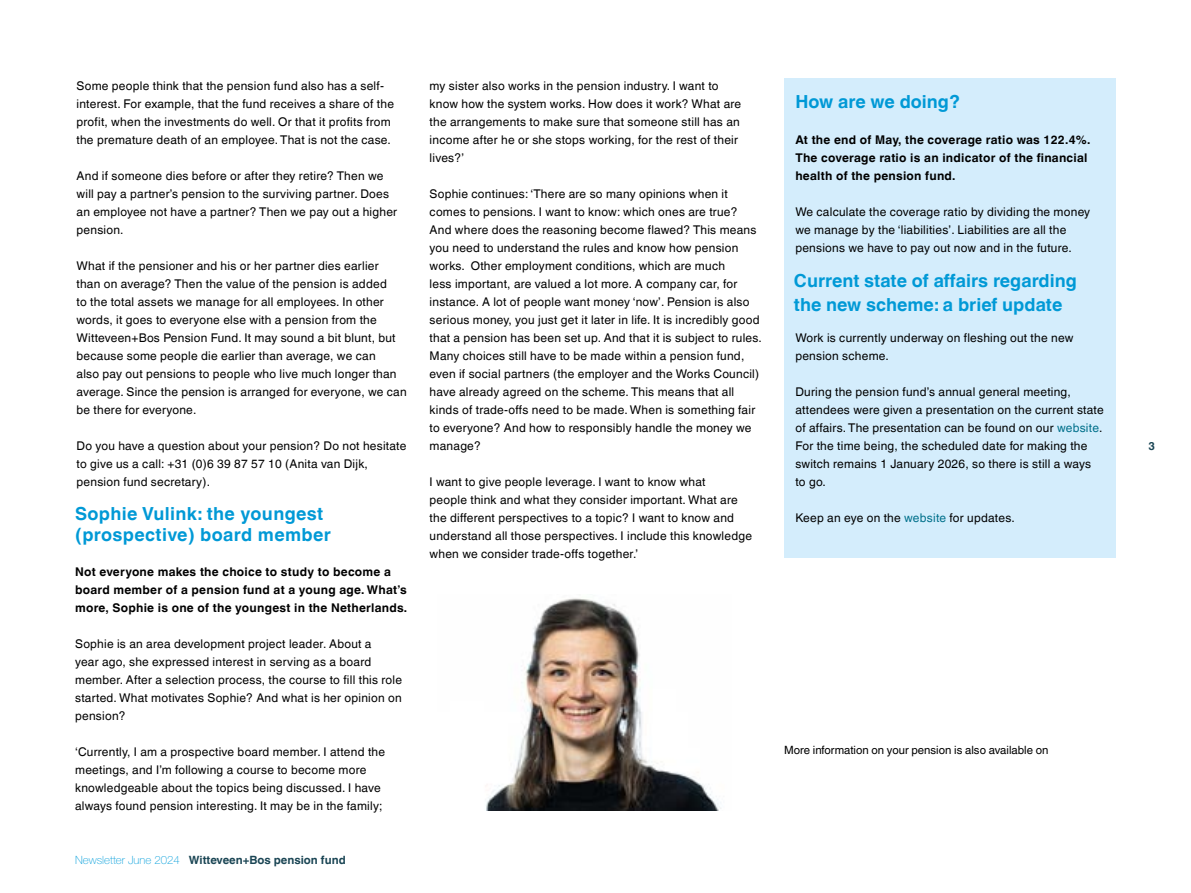
<style>
.page{position:relative;width:1191px;height:893px;background:#fff}
.page>*{position:absolute;margin:0;border:0;box-sizing:border-box;transform-origin:0 0}
.t1{font:700 18px/24px "Helvetica World";color:#0099d6}
.t2{font:700 18px/21px "Helvetica World";letter-spacing:.02em;color:#0099d6}
.t3{font:12px/18px "Helvetica World";letter-spacing:.02em;color:#000}
.t4{font:700 12px/18px "Helvetica World";letter-spacing:.02em;color:#000}
.t5{font:11.4px "Helvetica World";color:#000}
.t6{font:700 11.4px "Helvetica World";color:#1a4554}
.s1{font-family:"Helvetica Neue LTGEO 35";font-weight:100;color:#039edb}
.s2{color:#00708b}
</style>
<div class="page">
<div style="left:784px;top:79px;width:331px;height:479px;background:#d4edfc"></div>
<img style="left:486px;top:598px;width:235px;height:212px">
<p class="t3" style="left:77px;top:77px;width:319px">Some people think that the pension fund also has a self&shy;interest. For example, that the fund receives a share of the profit, when the investments do well. Or that it profits from the premature death of an employee. That is not the case.</p>
<p class="t3" style="left:77px;top:167px;width:322px">And if someone dies before or after they retire? Then we will pay a partner’s pension to the surviving partner. Does an employee not have a partner? Then we pay out a higher pension.</p>
<p class="t3" style="left:77px;top:257px;width:332px">What if the pensioner and his or her partner dies earlier<br>than on average? Then the value of the pension is added<br>to the total assets we manage for all employees. In other words, it goes to everyone else with a pension from the Witteveen+Bos Pension Fund. It may sound a bit blunt, but because some people die earlier than average, we can<br>also pay out pensions to people who live much longer than average. Since the pension is arranged for everyone, we can be there for everyone.</p>
<p class="t3" style="left:77px;top:437px;width:331px">Do you have a question about your pension? Do not hesitate to give us a call: +31 (0)6 39 87 57 10 (Anita van Dijk, pension fund secretary).</p>
<h1 class="t2" style="left:75px;top:503px;width:257px">Sophie Vulink: the youngest (prospective) board member</h1>
<p class="t4" style="left:75px;top:563px;width:333px">Not everyone makes the choice to study to become a board member of a pension fund at a young age. What’s more, Sophie is one of the youngest in the Netherlands.</p>
<p class="t3" style="left:75px;top:635px;width:328px">Sophie is an area development project leader. About a<br>year ago, she expressed interest in serving as a board member. After a selection process, the course to fill this role started. What motivates Sophie? And what is her opinion on pension?</p>
<p class="t3" style="left:75px;top:743px;width:311px">‘Currently, I am a prospective board member. I attend the meetings, and I’m following a course to become more knowledgeable about the topics being discussed. I have always found pension interesting. It may be in the family;</p>
<p class="t6" style="left:75px;top:853px;width:272px"><span class="s1">Newsletter June 2024</span> Witteveen+Bos pension fund</p>
<p class="t3" style="left:429px;top:77px;width:313px">my sister also works in the pension industry. I want to know how the system works. How does it work? What are the arrangements to make sure that someone still has an income after he or she stops working, for the rest of their lives?’</p>
<p class="t3" style="left:429px;top:185px;width:334px">Sophie continues: ‘There are so many opinions when it comes to pensions. I want to know: which ones are true?<br>And where does the reasoning become flawed? This means you need to understand the rules and know how pension works. Other employment conditions, which are much<br>less important, are valued a lot more. A company car, for instance. A lot of people want money ‘now’. Pension is also serious money, you just get it later in life. It is incredibly good that a pension has been set up. And that it is subject to rules.<br>Many choices still have to be made within a pension fund, even if social partners (the employer and the Works Council) have already agreed on the scheme. This means that all kinds of trade-offs need to be made. When is something fair to everyone? And how to responsibly handle the money we manage?</p>
<p class="t3" style="left:429px;top:473px;width:324px">I want to give people leverage. I want to know what<br>people think and what they consider important. What are the different perspectives to a topic? I want to know and understand all those perspectives. I include this knowledge when we consider trade-offs together.’</p>
<h1 class="t1" style="left:795px;top:90px;width:166px">How are we doing?</h1>
<p class="t4" style="left:795px;top:131px;width:296px">At the end of May, the coverage ratio was 122.4%.<br>The coverage ratio is an indicator of the financial health of the pension fund.</p>
<p class="t3" style="left:795px;top:203px;width:296px">We calculate the coverage ratio by dividing the money we manage by the ‘liabilities’. Liabilities are all the pensions we have to pay out now and in the future.</p>
<h1 class="t1" style="left:794px;top:268px;width:284px">Current state of affairs regarding the new scheme: a brief update</h1>
<p class="t3" style="left:795px;top:329px;width:279px">Work is currently underway on fleshing out the new pension scheme.</p>
<p class="t3" style="left:795px;top:383px;width:310px">During the pension fund’s annual general meeting, attendees were given a presentation on the current state of affairs. The presentation can be found on our <span class="s2">website</span>.<br>For the time being, the scheduled date for making the switch remains 1 January 2026, so there is still a ways to go.</p>
<p class="t3" style="left:795px;top:509px;width:221px">Keep an eye on the <span class="s2">website</span> for updates.</p>
<p class="t5" style="left:784px;top:744px;width:266px">More information on your pension is also available on</p>
<p class="t6" style="left:1148px;top:439px;width:8px">3</p>
</div>
